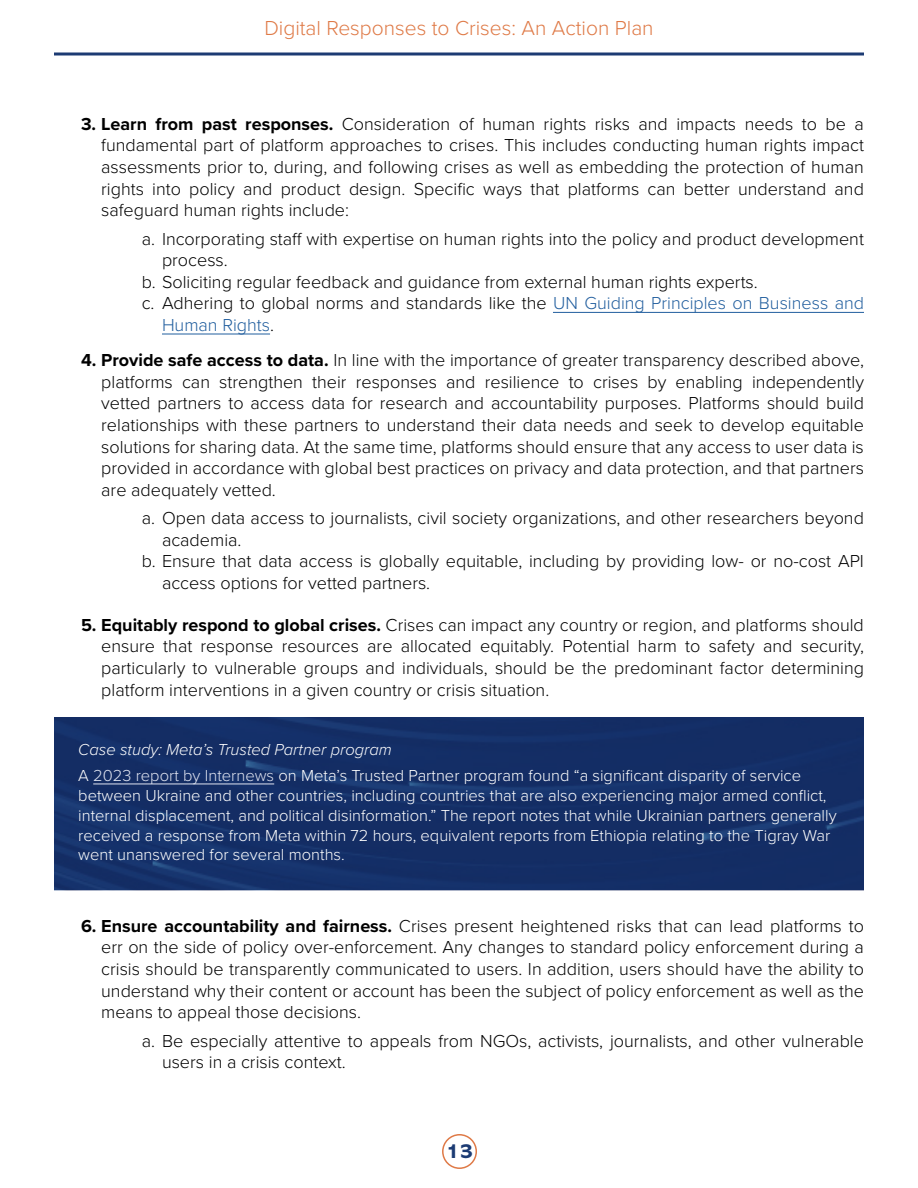
<style>
.page{position:relative;width:918px;height:1188px;background:#fff}
.page>*{position:absolute;margin:0;border:0;box-sizing:border-box;transform-origin:0 0}
.t1{font:300 21px "Proxima Nova";color:#df7a47}
.t2{font:800 21px "Abadi MT Pro";color:#1c3b73}
.t3{font:300 18px/21.6px "Proxima Nova";color:#000;text-align:justify}
.t4{font:300 18px "Proxima Nova";color:#215e9e}
.t5{font:300 16.5px/19.8px "Proxima Nova";color:#fff}
.s1{font-weight:700}
.s2{color:#215e9e}
.s3{color:#000}
.s4{font-style:italic}
.s5{color:#dfe3f0}
</style>
<div class="page">
<svg style="left:54px;top:52px;width:810px;height:4px;background:#546b95"></svg>
<div style="left:442px;top:1134px;width:35px;height:35px;border:2px solid #df7a47;border-radius:50%"></div>
<hr style="left:553px;top:312px;width:311px;height:1px;background:#215e9e">
<hr style="left:162px;top:334px;width:108px;height:1px;background:#215e9e">
<img style="left:54px;top:717px;width:810px;height:173px">
<hr style="left:93px;top:784px;width:181px;height:1px;background:#dfe3f0">
<p class="t1" style="left:264px;top:13px;width:391px">Digital Responses to Crises: An Action Plan</p>
<p class="t3" style="left:101px;top:112px;width:764px;text-indent:-20px"><span class="s1">3. Learn from past responses.</span> Consideration of human rights risks and impacts needs to be a fundamental part of platform approaches to crises. This includes conducting human rights impact assessments prior to, during, and following crises as well as embedding the protection of human rights into policy and product design. Specific ways that platforms can better understand and safeguard human rights include:</p>
<p class="t3" style="left:142px;top:227px;width:724px">a. Incorporating staff with expertise on human rights into the policy and product development</p>
<p class="t3" style="left:162px;top:248px;width:67px">process.</p>
<p class="t3" style="left:142px;top:270px;width:618px">b. Soliciting regular feedback and guidance from external human rights experts.</p>
<p class="t3" style="left:142px;top:292px;width:724px">c. Adhering to global norms and standards like the <span class="s2">UN Guiding Principles on Business and</span></p>
<p class="t4" style="left:162px;top:312px;width:114px">Human Rights<span class="s3">.</span></p>
<p class="t3" style="left:101px;top:348px;width:764px;text-indent:-20px"><span class="s1">4. Provide safe access to data.</span> In line with the importance of greater transparency described above, platforms can strengthen their responses and resilience to crises by enabling independently vetted partners to access data for research and accountability purposes. Platforms should build relationships with these partners to understand their data needs and seek to develop equitable solutions for sharing data. At the same time, platforms should ensure that any access to user data is provided in accordance with global best practices on privacy and data protection, and that partners are adequately vetted.</p>
<p class="t3" style="left:142px;top:506px;width:724px">a. Open data access to journalists, civil society organizations, and other researchers beyond</p>
<p class="t3" style="left:162px;top:528px;width:81px">academia.</p>
<p class="t3" style="left:142px;top:550px;width:724px">b. Ensure that data access is globally equitable, including by providing low- or no-cost API</p>
<p class="t3" style="left:162px;top:571px;width:270px">access options for vetted partners.</p>
<p class="t3" style="left:101px;top:613px;width:764px;text-indent:-20px"><span class="s1">5. Equitably respond to global crises.</span> Crises can impact any country or region, and platforms should ensure that response resources are allocated equitably. Potential harm to safety and security, particularly to vulnerable groups and individuals, should be the predominant factor determining platform interventions in a given country or crisis situation.</p>
<p class="t5" style="left:78px;top:735px;width:724px;line-height:26.5px"><span class="s4">Case study: Meta’s Trusted Partner program<br></span>A <span class="s5">2023 report by Internews</span> on Meta’s Trusted Partner program found “a significant disparity of service</p>
<p class="t5" style="left:78px;top:785px;width:760px">between Ukraine and other countries, including countries that are also experiencing major armed conflict, internal displacement, and political disinformation.” The report notes that while Ukrainian partners generally received a response from Meta within 72 hours, equivalent reports from Ethiopia relating to the Tigray War went unanswered for several months.</p>
<p class="t3" style="left:101px;top:914px;width:764px;text-indent:-20px"><span class="s1">6. Ensure accountability and fairness.</span> Crises present heightened risks that can lead platforms to err on the side of policy over-enforcement. Any changes to standard policy enforcement during a crisis should be transparently communicated to users. In addition, users should have the ability to understand why their content or account has been the subject of policy enforcement as well as the means to appeal those decisions.</p>
<p class="t3" style="left:162px;top:1029px;width:704px;text-indent:-20px">a. Be especially attentive to appeals from NGOs, activists, journalists, and other vulnerable users in a crisis context.</p>
<p class="t2" style="left:446px;top:1139px;width:29px">13</p>
</div>
